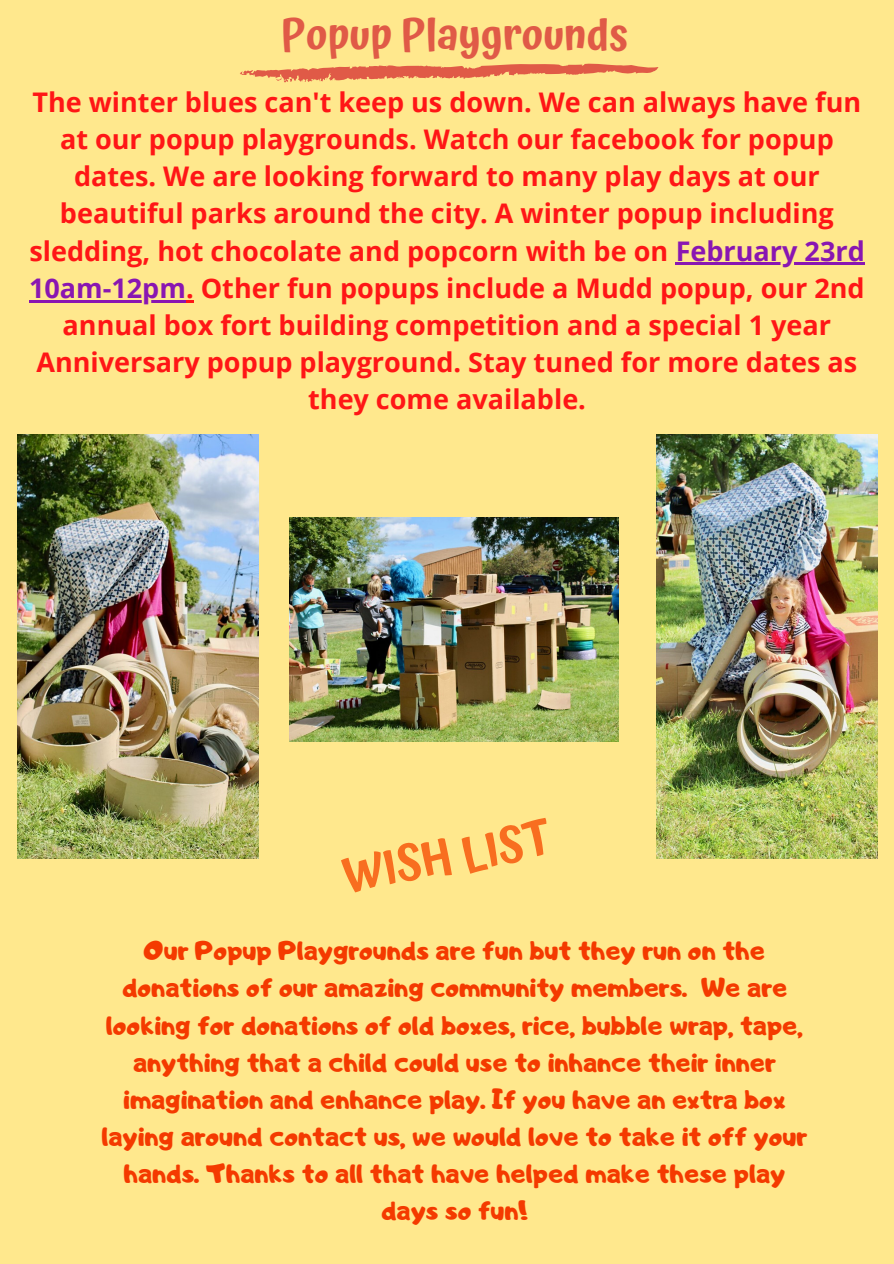
<style>
.page{position:relative;width:894px;height:1264px;background:#fff}
.page>*{position:absolute;margin:0;border:0;box-sizing:border-box;transform-origin:0 0}
.t1{font:600 47.25px "Atma";color:#f86e20}
.t2{font:600 42px "Atma";color:#e05a47}
.t3{font:700 27px/37.2px "Open Sans";color:#ff1616;text-align:center}
.t4{font:27px/37.2px "Adigiana Toybox";color:#f43a00;text-align:center}
.s1{color:#8916b2}
</style>
<div class="page">
<div style="left:0;top:0;width:893px;height:1263px;background:#ffe88d"></div>
<img style="left:17px;top:434px;width:241px;height:424px">
<img style="left:656px;top:434px;width:221px;height:424px">
<img style="left:290px;top:517px;width:328px;height:224px">
<hr style="left:675px;top:263px;width:189px;height:2px;background:#8916b2">
<hr style="left:29px;top:300px;width:157px;height:2px;background:#8916b2">
<svg style="left:186px;top:300px;width:8px;height:2px"></svg>
<svg style="left:240px;top:63px;width:418px;height:20px"></svg>
<h2 class="t2" style="left:281px;top:10px;width:349px">Popup Playgrounds</h2>
<p class="t3" style="left:29px;top:83px;width:837px">The winter blues can't keep us down. We can always have fun at our popup playgrounds. Watch our facebook for popup dates. We are looking forward to many play days at our beautiful parks around the city. A winter popup including sledding, hot chocolate and popcorn with be on <span class="s1">February 23rd 10am-12pm</span>. Other fun popups include a Mudd popup, our 2nd annual box fort building competition and a special 1 year Anniversary popup playground. Stay tuned for more dates as they come available.</p>
<h1 class="t1" style="left:338px;top:847px;width:211px;rotate:-10deg">WISH LIST</h1>
<p class="t4" style="left:101px;top:931px;width:707px">Our Popup Playgrounds are fun but they run on the donations of our amazing community members. We are looking for donations of old boxes, rice, bubble wrap, tape, anything that a child could use to inhance their inner imagination and enhance play. If you have an extra box laying around contact us, we would love to take it off your hands. Thanks to all that have helped make these play days so fun!</p>
</div>
